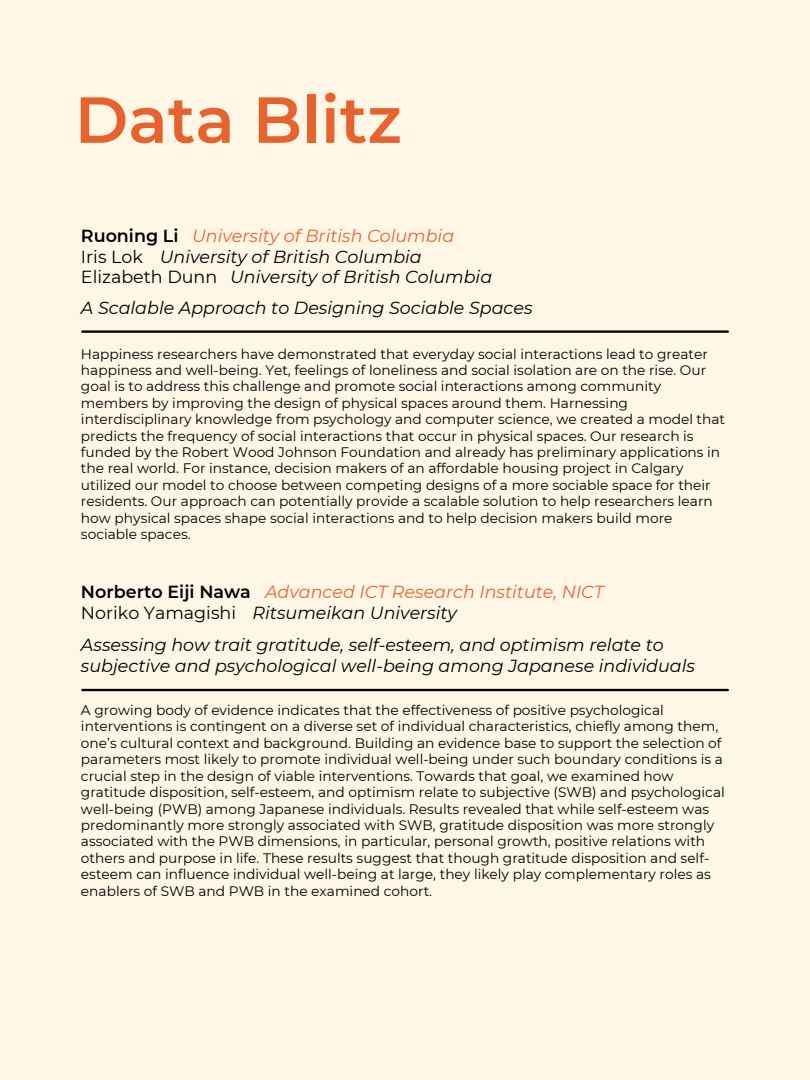
<style>
.page{position:relative;width:810px;height:1080px;background:#fff6e6}
.page>*{position:absolute;margin:0;border:0;box-sizing:border-box;transform-origin:0 0}
.t1{font:600 65px "Montserrat";color:#e7632e}
.t2{font:italic 17.5px/20.6px "Montserrat";color:#000}
.t3{font:italic 17.5px "Montserrat";color:#e7632e}
.t4{font:17.5px "Montserrat";color:#000}
.t5{font:600 17.5px "Montserrat";color:#000}
.t6{font:13.75px/16.4px "Montserrat";color:#000}
</style>
<div class="page">
<hr style="left:82px;top:330px;width:646px;height:3px;background:#000">
<hr style="left:82px;top:689px;width:646px;height:2px;background:#000">
<p class="t1" style="left:75px;top:80px;width:329px">Data Blitz</p>
<p class="t5" style="left:81px;top:225px;width:99px">Ruoning Li</p>
<p class="t4" style="left:81px;top:246px;width:63px">Iris Lok</p>
<p class="t4" style="left:81px;top:266px;width:138px">Elizabeth Dunn</p>
<p class="t3" style="left:192px;top:225px;width:264px">University of British Columbia</p>
<p class="t2" style="left:160px;top:246px;width:264px">University of British Columbia</p>
<p class="t2" style="left:230px;top:267px;width:264px">University of British Columbia</p>
<p class="t2" style="left:81px;top:298px;width:453px">A Scalable Approach to Designing Sociable Spaces</p>
<p class="t6" style="left:81px;top:345px;width:646px">Happiness researchers have demonstrated that everyday social interactions lead to greater happiness and well-being. Yet, feelings of loneliness and social isolation are on the rise. Our goal is to address this challenge and promote social interactions among community members by improving the design of physical spaces around them. Harnessing interdisciplinary knowledge from psychology and computer science, we created a model that predicts the frequency of social interactions that occur in physical spaces. Our research is funded by the Robert Wood Johnson Foundation and already has preliminary applications in the real world. For instance, decision makers of an affordable housing project in Calgary utilized our model to choose between competing designs of a more sociable space for their residents. Our approach can potentially provide a scalable solution to help researchers learn how physical spaces shape social interactions and to help decision makers build more sociable spaces.</p>
<p class="t5" style="left:81px;top:581px;width:171px">Norberto Eiji Nawa</p>
<p class="t4" style="left:81px;top:602px;width:157px">Noriko Yamagishi</p>
<p class="t2" style="left:81px;top:635px;width:615px">Assessing how trait gratitude, self-esteem, and optimism relate to subjective and psychological well-being among Japanese individuals</p>
<p class="t3" style="left:265px;top:581px;width:340px">Advanced ICT Research Institute, NICT</p>
<p class="t2" style="left:253px;top:602px;width:206px">Ritsumeikan University</p>
<p class="t6" style="left:81px;top:702px;width:645px">A growing body of evidence indicates that the effectiveness of positive psychological interventions is contingent on a diverse set of individual characteristics, chiefly among them, one’s cultural context and background. Building an evidence base to support the selection of parameters most likely to promote individual well-being under such boundary conditions is a crucial step in the design of viable interventions. Towards that goal, we examined how gratitude disposition, self-esteem, and optimism relate to subjective (SWB) and psychological well-being (PWB) among Japanese individuals. Results revealed that while self-esteem was predominantly more strongly associated with SWB, gratitude disposition was more strongly associated with the PWB dimensions, in particular, personal growth, positive relations with others and purpose in life. These results suggest that though gratitude disposition and self&shy;esteem can influence individual well-being at large, they likely play complementary roles as enablers of SWB and PWB in the examined cohort.</p>
</div>
